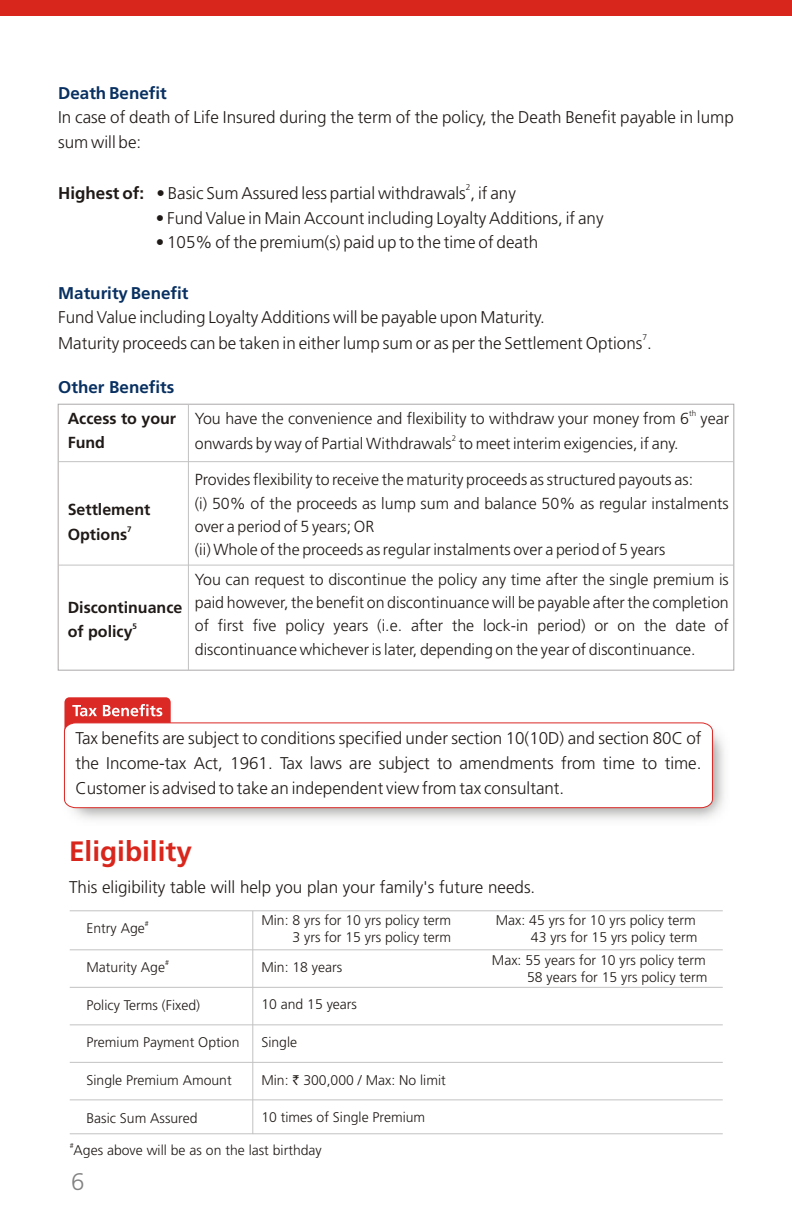
<style>
.page{position:relative;width:792px;height:1224px;background:#fff}
.page>*{position:absolute;margin:0;border:0;box-sizing:border-box;transform-origin:0 0}
.t1{font:700 28px "Frutiger";color:#d9261c}
.t2{font:300 24px "Frutiger";color:#828282}
.t3{font:300 17px/24.6px "Frutiger";color:#1f1a17}
.t4{font:700 17px "Frutiger";color:#083061}
.t5{font:300 16px/23.2px "Frutiger";color:#1f1a17}
.t6{font:700 16px/23.8px "Frutiger";color:#1f1a17}
.t7{font:300 14px/16.2px "Frutiger";color:#1f1a17;text-align:right}
.t8{font:300 8.4px "Frutiger";color:#1f1a17}
.t9{font:300 8px "Frutiger";color:#1f1a17}
.t10{font:700 8px "Frutiger";color:#1f1a17}
.t11{font:300 7px "Frutiger";color:#1f1a17}
.s1{font-weight:700}
.s2{font-family:"Rupee";font-weight:400}
</style>
<div class="page">
<div style="left:0;top:0;width:792px;height:15px;background:#d9261c"></div>
<div style="left:58px;top:404px;width:676px;height:267px;border:1px solid #aba8a8"></div>
<hr style="left:188px;top:405px;width:1px;height:265px;background:#c2c2c2">
<hr style="left:70px;top:910px;width:653px;height:1px;background:#c2c2c2">
<hr style="left:252px;top:911px;width:1px;height:223px;background:#c2c2c2">
<hr style="left:70px;top:949px;width:653px;height:1px;background:#c2c2c2">
<hr style="left:70px;top:987px;width:653px;height:1px;background:#c2c2c2">
<hr style="left:70px;top:1062px;width:653px;height:1px;background:#c2c2c2">
<hr style="left:70px;top:1024px;width:653px;height:1px;background:#c2c2c2">
<hr style="left:70px;top:1133px;width:653px;height:1px;background:#c2c2c2">
<hr style="left:70px;top:1099px;width:653px;height:1px;background:#c2c2c2">
<div style="left:64px;top:697px;width:107px;height:42px;background:#db2926;border-radius:5px"></div>
<svg style="left:72px;top:705px;width:25px;height:11px"></svg>
<svg style="left:103px;top:704px;width:59px;height:12px"></svg>
<svg style="left:64px;top:722px;width:649px;height:86px"></svg>
<hr style="left:58px;top:461px;width:675px;height:1px;background:#c2c2c2">
<hr style="left:58px;top:565px;width:675px;height:1px;background:#c2c2c2">
<p class="t4" style="left:58px;top:83px;width:110px">Death Benefit</p>
<p class="t3" style="left:58px;top:107px;width:677px">In case of death of Life Insured during the term of the policy, the Death Benefit payable in lump sum will be:</p>
<p class="t8" style="left:466px;top:184px;width:6px">2</p>
<p class="t3" style="left:58px;top:182px;width:459px"><span class="s1">Highest of:</span> • Basic Sum Assured less partial withdrawals , if any</p>
<p class="t3" style="left:156px;top:207px;width:449px">• Fund Value in Main Account including Loyalty Additions, if any</p>
<p class="t3" style="left:156px;top:232px;width:384px">• 105% of the premium(s) paid up to the time of death</p>
<p class="t4" style="left:58px;top:283px;width:132px">Maturity Benefit</p>
<p class="t3" style="left:58px;top:307px;width:488px">Fund Value including Loyalty Additions will be payable upon Maturity.</p>
<p class="t8" style="left:642px;top:334px;width:6px">7</p>
<p class="t3" style="left:58px;top:332px;width:595px">Maturity proceeds can be taken in either lump sum or as per the Settlement Options .</p>
<p class="t4" style="left:58px;top:377px;width:118px">Other Benefits</p>
<p class="t6" style="left:68px;top:407px;width:110px">Access to your<br>Fund</p>
<p class="t6" style="left:68px;top:498px;width:84px">Settlement</p>
<p class="t10" style="left:127px;top:524px;width:6px">7</p>
<p class="t6" style="left:68px;top:522px;width:61px">Options</p>
<p class="t6" style="left:68px;top:596px;width:116px">Discontinuance</p>
<p class="t10" style="left:133px;top:622px;width:6px">5</p>
<p class="t6" style="left:68px;top:620px;width:66px">of policy</p>
<p class="t9" style="left:689px;top:410px;width:9px">th</p>
<p class="t5" style="left:195px;top:409px;width:536px">You have the convenience and flexibility to withdraw your money from 6 year</p>
<p class="t9" style="left:452px;top:435px;width:6px">2</p>
<p class="t5" style="left:195px;top:433px;width:485px">onwards by way of Partial Withdrawals to meet interim exigencies, if any.</p>
<p class="t5" style="left:195px;top:470px;width:536px">Provides flexibility to receive the maturity proceeds as structured payouts as:<br>(i) 50% of the proceeds as lump sum and balance 50% as regular instalments over a period of 5 years; OR<br>(ii) Whole of the proceeds as regular instalments over a period of 5 years</p>
<p class="t5" style="left:195px;top:569px;width:536px;text-align:justify">You can request to discontinue the policy any time after the single premium is paid however, the benefit on discontinuance will be payable after the completion of first five policy years (i.e. after the lock-in period) or on the date of discontinuance whichever is later, depending on the year of discontinuance.</p>
<p class="t3" style="left:75px;top:728px;width:628px;text-align:justify">Tax benefits are subject to conditions specified under section 10(10D) and section 80C of the Income-tax Act, 1961. Tax laws are subject to amendments from time to time.<br>Customer is advised to take an independent view from tax consultant.</p>
<h1 class="t1" style="left:69px;top:835px;width:124px">Eligibility</h1>
<p class="t3" style="left:69px;top:877px;width:468px">This eligibility table will help you plan your family's future needs.</p>
<p class="t11" style="left:145px;top:921px;width:5px">#</p>
<p class="t7" style="left:87px;top:921px;width:60px">Entry Age</p>
<p class="t11" style="left:165px;top:960px;width:5px">#</p>
<p class="t7" style="left:87px;top:961px;width:80px">Maturity Age</p>
<p class="t7" style="left:87px;top:998px;width:115px">Policy Terms (Fixed)</p>
<p class="t7" style="left:87px;top:1036px;width:154px">Premium Payment Option</p>
<p class="t7" style="left:87px;top:1073px;width:147px">Single Premium Amount</p>
<p class="t7" style="left:87px;top:1111px;width:112px">Basic Sum Assured</p>
<p class="t7" style="left:261px;top:914px;width:191px">Min: 8 yrs for 10 yrs policy term<br>3 yrs for 15 yrs policy term</p>
<p class="t7" style="left:261px;top:961px;width:82px">Min: 18 years</p>
<p class="t7" style="left:261px;top:998px;width:97px">10 and 15 years</p>
<p class="t7" style="left:261px;top:1035px;width:37px">Single</p>
<p class="t7" style="left:261px;top:1074px;width:186px">Min: <span class="s2">`</span> 300,000 / Max: No limit</p>
<p class="t7" style="left:261px;top:1110px;width:165px">10 times of Single Premium</p>
<p class="t11" style="left:70px;top:1143px;width:5px">#</p>
<p class="t7" style="left:74px;top:1144px;width:250px">Ages above will be as on the last birthday</p>
<h2 class="t2" style="left:71px;top:1172px;width:15px">6</h2>
<p class="t7" style="left:496px;top:914px;width:203px">Max: 45 yrs for 10 yrs policy term<br>43 yrs for 15 yrs policy term</p>
<p class="t7" style="left:492px;top:954px;width:217px">Max: 55 years for 10 yrs policy term<br>58 years for 15 yrs policy term</p>
</div>
